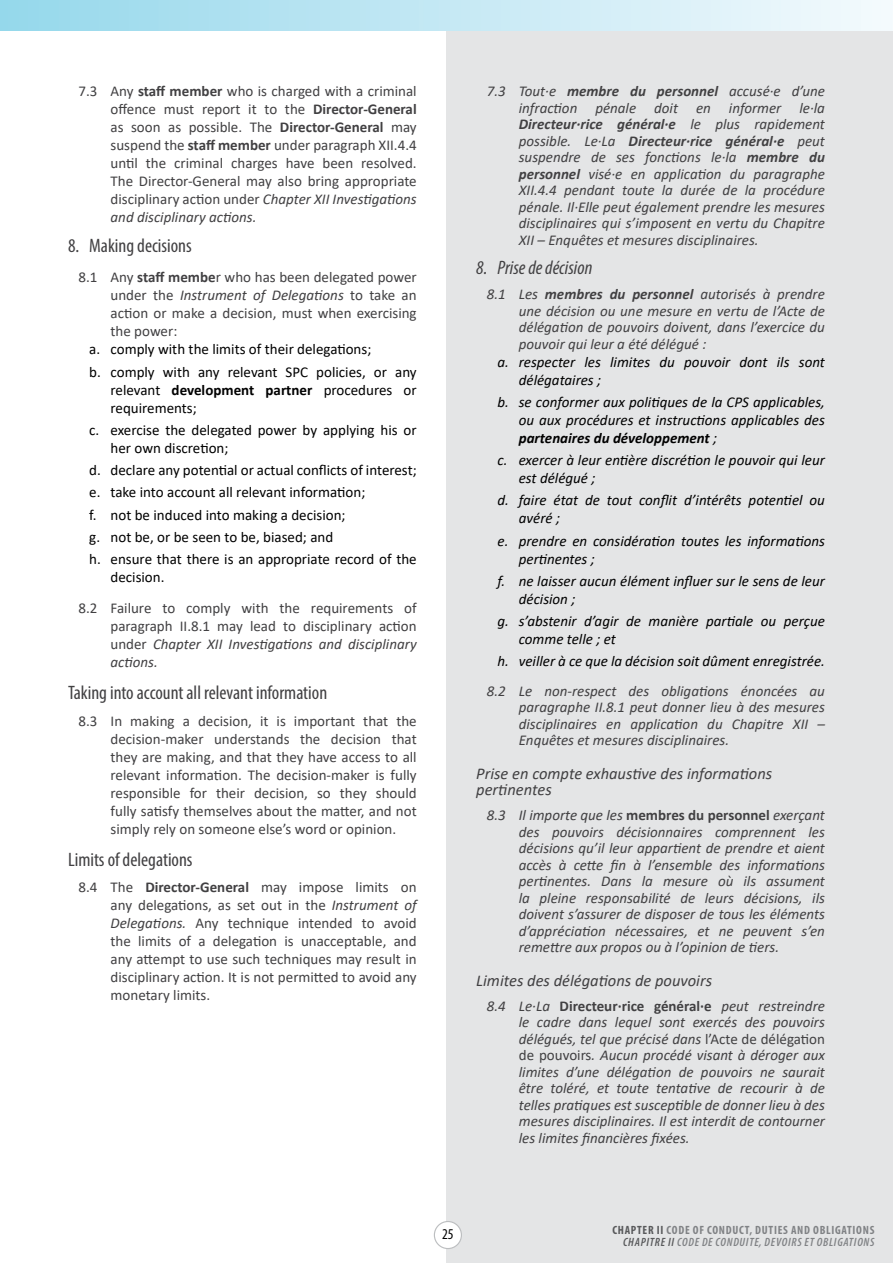
<style>
.page{position:relative;width:893px;height:1263px;background:#fff}
.page>*{position:absolute;margin:0;border:0;box-sizing:border-box;transform-origin:0 0}
.t1{font:condensed 19.5px "Myriad Pro";color:#414042}
.t2{font:italic condensed 19.5px "Myriad Pro";color:#414042}
.t3{font:italic 16.5px/16.5px "Calibri";color:#414042}
.t4{font:italic 15px/16.5px "Calibri";color:#414042;text-align:justify}
.t5{font:15px/18px "Calibri";color:#414042;text-align:justify}
.t6{font:italic 15px/18px "Calibri";color:#000}
.t7{font:15px/22.2px "Calibri";color:#000}
.t8{font:condensed 15px "Myriad Pro";color:#000}
.t9{font:italic 600 condensed 12px/12px "Myriad Pro";letter-spacing:.06em;color:#808285;text-align:right}
.s1{font-weight:700}
.s2{font-style:italic}
.s3{font-weight:700;font-style:normal}
.s4{font-style:normal}
.s5{font-weight:700;font-style:normal;color:#58595b}
.s6{color:#58595b}
</style>
<div class="page">
<div style="left:446px;top:0;width:447px;height:1263px;background:#e4e5e6"></div>
<div style="left:434px;top:1221px;width:27px;height:27px;background:#fff;border-radius:50%"></div>
<div style="left:434px;top:1221px;width:28px;height:28px;border:1px solid #bcbec0;border-radius:50%"></div>
<img style="left:0;top:0;width:893px;height:30px">
<p class="t5" style="left:111px;top:82px;width:308px;text-indent:-32px">7.3 Any <span class="s1">staff member</span> who is charged with a criminal offence must report it to the <span class="s1">Director-General </span>as soon as possible. The <span class="s1">Director-General</span> may suspend the <span class="s1">staff member</span> under paragraph XII.4.4 until the criminal charges have been resolved.<br>The Director-General may also bring appropriate disciplinary action under <span class="s2">Chapter XII Investigations and disciplinary actions.</span></p>
<h1 class="t1" style="left:68px;top:233px;width:125px">8. Making decisions</h1>
<p class="t5" style="left:111px;top:268px;width:308px;text-indent:-32px">8.1 Any <span class="s1">staff membe</span>r who has been delegated power under the <span class="s2">Instrument of Delegations</span> to take an action or make a decision, must when exercising the power:</p>
<p class="t7" style="left:89px;top:338px;width:329px">a. comply with the limits of their delegations;<br>b. comply with any relevant SPC policies, or any</p>
<p class="t7" style="left:111px;top:380px;width:308px;line-height:18px">relevant <span class="s1">development partner</span> procedures or requirements;</p>
<p class="t7" style="left:111px;top:420px;width:308px;line-height:18px;text-indent:-21px">c. exercise the delegated power by applying his or her own discretion;</p>
<p class="t7" style="left:89px;top:459px;width:329px">d. declare any potential or actual conflicts of interest; e. take into account all relevant information;<br>f. not be induced into making a decision;<br>g. not be, or be seen to be, biased; and<br>h. ensure that there is an appropriate record of the</p>
<p class="t7" style="left:111px;top:566px;width:55px">decision.</p>
<p class="t5" style="left:111px;top:598px;width:308px;text-indent:-32px">8.2 Failure to comply with the requirements of paragraph II.8.1 may lead to disciplinary action under <span class="s2">Chapter XII Investigations and disciplinary actions.</span></p>
<h1 class="t1" style="left:68px;top:681px;width:261px">Taking into account all relevant information</h1>
<p class="t5" style="left:111px;top:711px;width:308px;text-indent:-32px">8.3 In making a decision, it is important that the decision-maker understands the decision that they are making, and that they have access to all relevant information. The decision-maker is fully responsible for their decision, so they should fully satisfy themselves about the matter, and not simply rely on someone else’s word or opinion.</p>
<h1 class="t1" style="left:68px;top:848px;width:126px">Limits of delegations</h1>
<p class="t5" style="left:111px;top:878px;width:308px;text-indent:-32px">8.4 The <span class="s1">Director-General</span> may impose limits on any delegations, as set out in the <span class="s2">Instrument of Delegations.</span> Any technique intended to avoid the limits of a delegation is unacceptable, and any attempt to use such techniques may result in disciplinary action. It is not permitted to avoid any monetary limits.</p>
<p class="t4" style="left:519px;top:82px;width:308px;text-indent:-32px">7.3 Tout·e <span class="s1">membre du personnel</span> accusé·e d’une infraction pénale doit en informer le·la <span class="s1">Directeur·rice général·e</span> le plus rapidement possible. Le·La <span class="s1">Directeur·rice général·e</span> peut suspendre de ses fonctions le·la <span class="s1">membre du personnel</span> visé·e en application du paragraphe XII.4.4 pendant toute la durée de la procédure pénale. Il·Elle peut également prendre les mesures disciplinaires qui s’imposent en vertu du Chapitre XII – Enquêtes et mesures disciplinaires.</p>
<h1 class="t2" style="left:476px;top:256px;width:118px">8. Prise de décision</h1>
<p class="t4" style="left:519px;top:285px;width:308px;text-indent:-32px">8.1 Les <span class="s1">membres du personnel</span> autorisés à prendre une décision ou une mesure en vertu de l’Acte de délégation de pouvoirs doivent, dans l’exercice du pouvoir qui leur a été délégué :</p>
<p class="t6" style="left:519px;top:352px;width:308px;text-indent:-21px">a. respecter les limites du pouvoir dont ils sont délégataires ;</p>
<p class="t6" style="left:519px;top:392px;width:308px;text-align:justify;text-indent:-21px">b. se conformer aux politiques de la CPS applicables, ou aux procédures et instructions applicables des <span class="s1">partenaires du développement</span> ;</p>
<p class="t6" style="left:519px;top:450px;width:308px;text-indent:-21px">c. exercer à leur entière discrétion le pouvoir qui leur est délégué ;</p>
<p class="t6" style="left:519px;top:491px;width:308px;text-indent:-21px">d. faire état de tout conflit d’intérêts potentiel ou avéré ;</p>
<p class="t6" style="left:519px;top:531px;width:308px;text-indent:-21px">e. prendre en considération toutes les informations pertinentes ;</p>
<p class="t6" style="left:519px;top:571px;width:308px;text-indent:-21px">f. ne laisser aucun élément influer sur le sens de leur décision ;</p>
<p class="t6" style="left:519px;top:611px;width:308px;text-indent:-21px">g. s’abstenir d’agir de manière partiale ou perçue comme telle ; et</p>
<p class="t6" style="left:497px;top:652px;width:329px">h. veiller à ce que la décision soit dûment enregistrée.</p>
<p class="t4" style="left:519px;top:682px;width:308px;text-indent:-32px">8.2 Le non-respect des obligations énoncées au paragraphe II.8.1 peut donner lieu à des mesures disciplinaires en application du Chapitre XII – Enquêtes et mesures disciplinaires.</p>
<p class="t3" style="left:476px;top:764px;width:298px">Prise en compte exhaustive des informations pertinentes</p>
<p class="t4" style="left:519px;top:806px;width:308px;text-indent:-32px">8.3 Il importe que les <span class="s3">membres du personnel</span> exerçant des pouvoirs décisionnaires comprennent les décisions qu’il leur appartient de prendre et aient accès à cette fin à l’ensemble des informations pertinentes. Dans la mesure où ils assument la pleine responsabilité de leurs décisions, ils doivent s’assurer de disposer de tous les éléments d’appréciation nécessaires, et ne peuvent s’en remettre aux propos ou à l’opinion de tiers.</p>
<p class="t3" style="left:476px;top:971px;width:237px">Limites des délégations de pouvoirs</p>
<p class="t4" style="left:519px;top:997px;width:308px;text-indent:-32px">8.4 Le·La <span class="s3">Directeur·rice général·e</span> peut restreindre le cadre dans lequel sont exercés des pouvoirs délégués, tel que précisé dans <span class="s4">l’Acte de délégation de pouvoirs</span>. Aucun procédé visant à déroger aux limites d’une délégation de pouvoirs ne saurait être toléré, et toute tentative de recourir à de telles pratiques est susceptible de donner lieu à des mesures disciplinaires. Il est interdit de contourner les limites financières fixées.</p>
<p class="t8" style="left:442px;top:1225px;width:13px">25</p>
<p class="t9" style="left:612px;top:1224px;width:264px"><span class="s5">CHAPTER II</span> <span class="s3">CODE OF CONDUCT, DUTIES AND OBLIGATIONS<br></span><span class="s6">CHAPITRE II</span> CODE DE CONDUITE, DEVOIRS ET OBLIGATIONS</p>
</div>
